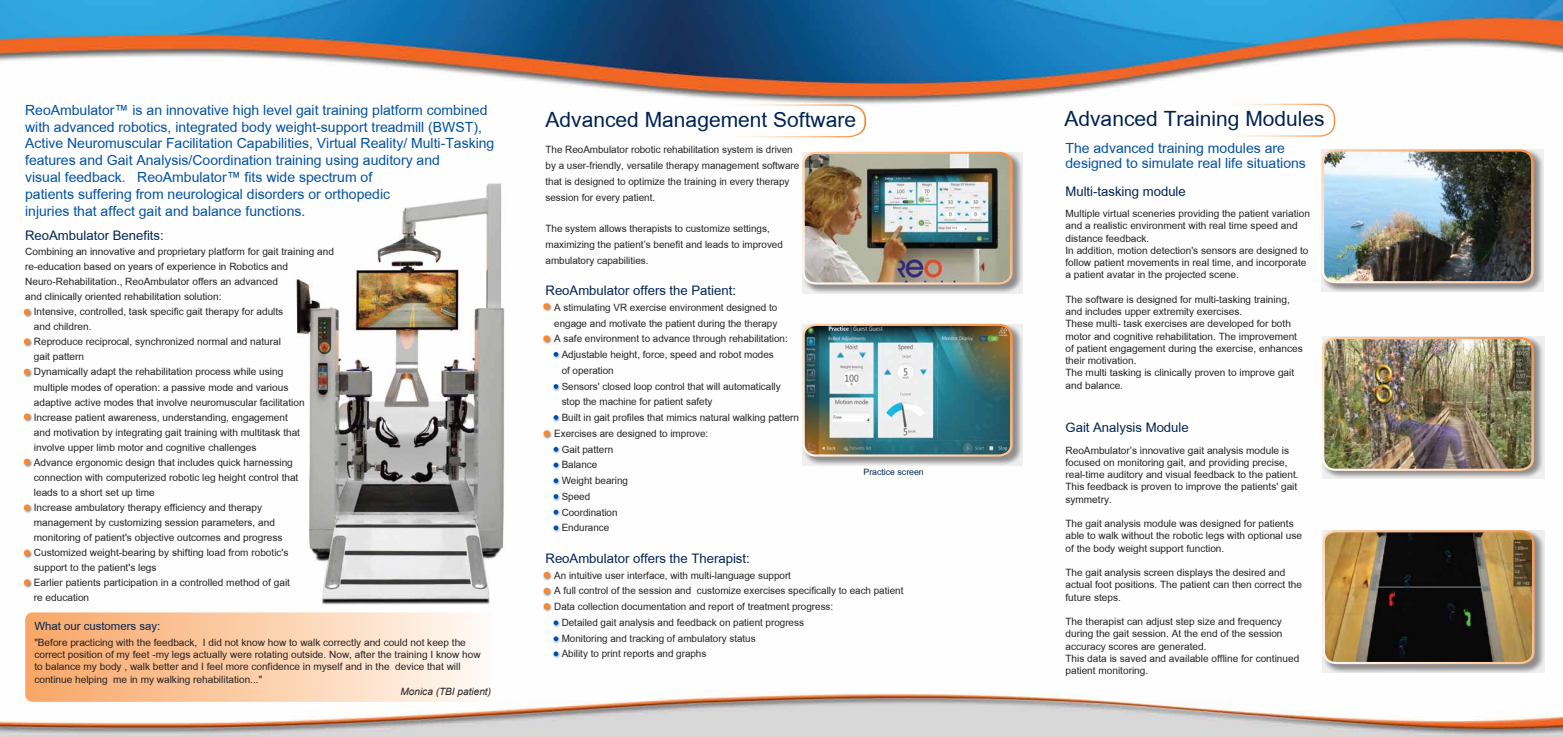
<style>
.page{position:relative;width:1563px;height:737px;background:#fff}
.page>*{position:absolute;margin:0;border:0;box-sizing:border-box;transform-origin:0 0}
.t1{font:21px "Arial";color:#002151}
.t2{font:14px/16.8px "Arial";color:#004fa3}
.t3{font:13.12px "Arial";color:#002151}
.t4{font:11.38px "Arial";color:#002151}
.t5{font:10.06px/12.2px "Arial";color:#231f20}
.t6{font:italic 10.06px "Arial";color:#231f20}
.t7{font:8.75px "Arial";color:#002151}
</style>
<div class="page">
<img style="left:0;top:0;width:1563px;height:737px">
<svg style="left:1180px;top:104px;width:155px;height:33px"></svg>
<svg style="left:1321px;top:150px;width:223px;height:142px;background:#bab7b5"></svg>
<img style="left:1321px;top:149px;width:212px;height:134px">
<svg style="left:1322px;top:336px;width:222px;height:143px;background:#c4c1bf"></svg>
<img style="left:1322px;top:337px;width:211px;height:134px">
<svg style="left:1322px;top:530px;width:222px;height:143px;background:#b6b4b2"></svg>
<img style="left:1322px;top:530px;width:212px;height:134px">
<svg style="left:672px;top:104px;width:194px;height:33px"></svg>
<svg style="left:802px;top:152px;width:221px;height:141px;background:#bbb7b5"></svg>
<img style="left:802px;top:152px;width:210px;height:132px">
<svg style="left:802px;top:324px;width:221px;height:141px;background:#bbb7b5"></svg>
<img style="left:802px;top:324px;width:210px;height:132px">
<img style="left:268px;top:176px;width:281px;height:484px">
<div style="left:25px;top:612px;width:471px;height:90px;background:linear-gradient(to right,#f8a564,#fffbf6);border-radius:7px"></div>
<img style="left:0;top:278px;width:63px;height:30px">
<img style="left:0;top:308px;width:63px;height:30px">
<img style="left:0;top:338px;width:63px;height:45px">
<div style="left:24px;top:368px;width:6px;height:7px;background:#f68933;border-radius:50%"></div>
<img style="left:0;top:383px;width:63px;height:45px">
<div style="left:24px;top:413px;width:6px;height:7px;background:#f68933;border-radius:50%"></div>
<img style="left:0;top:428px;width:63px;height:46px">
<div style="left:24px;top:458px;width:6px;height:7px;background:#f68933;border-radius:50%"></div>
<img style="left:0;top:474px;width:63px;height:45px">
<div style="left:24px;top:504px;width:6px;height:7px;background:#f68933;border-radius:50%"></div>
<img style="left:0;top:519px;width:63px;height:29px">
<img style="left:0;top:548px;width:63px;height:70px">
<svg style="left:24px;top:579px;width:6px;height:6px"></svg>
<img style="left:523px;top:389px;width:67px;height:43px">
<img style="left:523px;top:321px;width:67px;height:68px">
<img style="left:582px;top:432px;width:8px;height:15px">
<img style="left:582px;top:447px;width:8px;height:16px">
<img style="left:523px;top:463px;width:67px;height:16px">
<img style="left:523px;top:479px;width:67px;height:15px">
<img style="left:523px;top:494px;width:67px;height:68px">
<svg style="left:553px;top:525px;width:5px;height:5px"></svg>
<img style="left:582px;top:589px;width:8px;height:16px">
<img style="left:582px;top:605px;width:8px;height:15px">
<img style="left:523px;top:620px;width:67px;height:68px">
<svg style="left:553px;top:651px;width:5px;height:5px"></svg>
<img style="left:513px;top:272px;width:69px;height:33px">
<svg style="left:543px;top:303px;width:6px;height:2px"></svg>
<img style="left:513px;top:305px;width:69px;height:69px">
<svg style="left:543px;top:335px;width:6px;height:6px"></svg>
<img style="left:513px;top:400px;width:69px;height:69px">
<div style="left:543px;top:430px;width:7px;height:6px;background:#f68933;border-radius:50%"></div>
<img style="left:513px;top:541px;width:69px;height:16px">
<img style="left:513px;top:557px;width:69px;height:15px">
<img style="left:513px;top:572px;width:69px;height:70px">
<div style="left:543px;top:603px;width:7px;height:6px;background:#f68933;border-radius:50%"></div>
<p class="t2" style="left:25px;top:101px;width:471px">ReoAmbulator™ is an innovative high level gait training platform combined with advanced robotics, integrated body weight-support treadmill (BWST), Active Neuromuscular Facilitation Capabilities, Virtual Reality/ Multi-Tasking features and Gait Analysis/Coordination training using auditory and<br>visual feedback. ReoAmbulator™ fits wide spectrum of<br>patients suffering from neurological disorders or orthopedic<br>injuries that affect gait and balance functions.</p>
<h3 class="t3" style="left:25px;top:226px;width:140px">ReoAmbulator Benefits:</h3>
<p class="t5" style="left:25px;top:244px;width:310px;line-height:15px">Combining an innovative and proprietary platform for gait training and re-education based on years of experience in Robotics and Neuro-Rehabilitation., ReoAmbulator offers an advanced<br>and clinically oriented rehabilitation solution:</p>
<p class="t5" style="left:34px;top:304px;width:251px;line-height:15px;text-indent:-9px">• Intensive, controlled, task specific gait therapy for adults and children.<br>Reproduce reciprocal, synchronized normal and natural gait pattern</p>
<p class="t5" style="left:34px;top:364px;width:272px;line-height:15px;text-indent:-9px">• Dynamically adapt the rehabilitation process while using multiple modes of operation: a passive mode and various adaptive active modes that involve neuromuscular facilitation</p>
<p class="t5" style="left:34px;top:409px;width:268px;line-height:15px;text-indent:-9px">• Increase patient awareness, understanding, engagement and motivation by integrating gait training with multitask that involve upper limb motor and cognitive challenges</p>
<p class="t5" style="left:34px;top:455px;width:266px;line-height:15px;text-indent:-9px">• Advance ergonomic design that includes quick harnessing connection with computerized robotic leg height control that leads to a short set up time</p>
<p class="t5" style="left:34px;top:500px;width:250px;line-height:15px;text-indent:-9px">• Increase ambulatory therapy efficiency and therapy management by customizing session parameters, and monitoring of patient's objective outcomes and progress</p>
<p class="t5" style="left:34px;top:545px;width:256px;line-height:15px;text-indent:-9px">• Customized weight-bearing by shifting load from robotic's support to the patient's legs</p>
<p class="t5" style="left:34px;top:575px;width:258px;line-height:15px;text-indent:-9px">• Earlier patients participation in a controlled method of gait re education</p>
<p class="t4" style="left:34px;top:618px;width:127px">What our customers say:</p>
<p class="t5" style="left:34px;top:636px;width:448px">"Before practicing with the feedback, I did not know how to walk correctly and could not keep the correct position of my feet -my legs actually were rotating outside. Now, after the training I know how to balance my body , walk better and I feel more confidence in myself and in the device that will continue helping me in my walking rehabilitation..."</p>
<p class="t6" style="left:400px;top:684px;width:92px">Monica (TBI patient)</p>
<h1 class="t1" style="left:545px;top:105px;width:312px">Advanced Management Software</h1>
<p class="t5" style="left:545px;top:142px;width:255px;line-height:15.8px">The ReoAmbulator robotic rehabilitation system is driven by a user-friendly, versatile therapy management software that is designed to optimize the training in every therapy session for every patient.</p>
<p class="t5" style="left:545px;top:220px;width:239px;line-height:15.8px">The system allows therapists to customize settings, maximizing the patient’s benefit and leads to improved ambulatory capabilities.</p>
<h3 class="t3" style="left:545px;top:281px;width:192px">ReoAmbulator offers the Patient:</h3>
<p class="t5" style="left:545px;top:299px;width:233px;line-height:15.8px;text-align:right">• A stimulating VR exercise environment designed to engage and motivate the patient during the therapy</p>
<p class="t5" style="left:562px;top:331px;width:239px;line-height:15.8px;text-indent:-16px">• A safe environment to advance through rehabilitation:<br>Adjustable height, force, speed and robot modes<br>of operation<br>Sensors' closed loop control that will automatically stop the machine for patient safety<br>Built in gait profiles that mimics natural walking pattern</p>
<p class="t5" style="left:562px;top:425px;width:148px;line-height:15.8px;text-indent:-16px">• Exercises are designed to improve:<br>Gait pattern<br>Balance<br>Weight bearing<br>Speed<br>Coordination<br>Endurance</p>
<h3 class="t3" style="left:545px;top:549px;width:206px">ReoAmbulator offers the Therapist:</h3>
<p class="t5" style="left:545px;top:569px;width:247px">• An intuitive user interface, with multi-language support</p>
<p class="t5" style="left:545px;top:584px;width:359px">• A full control of the session and customize exercises specifically to each patient</p>
<p class="t5" style="left:562px;top:598px;width:273px;line-height:15.8px;text-indent:-16px">• Data collection documentation and report of treatment progress:<br>Detailed gait analysis and feedback on patient progress Monitoring and tracking of ambulatory status<br>Ability to print reports and graphs</p>
<p class="t7" style="left:863px;top:466px;width:62px">Practice screen</p>
<h1 class="t1" style="left:1064px;top:104px;width:262px">Advanced Training Modules</h1>
<h2 class="t2" style="left:1065px;top:141px;width:242px;line-height:14.9px">The advanced training modules are designed to simulate real life situations</h2>
<h3 class="t3" style="left:1065px;top:182px;width:122px">Multi-tasking module</h3>
<p class="t5" style="left:1065px;top:207px;width:246px">Multiple virtual sceneries providing the patient variation and a realistic environment with real time speed and distance feedback.<br>In addition, motion detection's sensors are designed to follow patient movements in real time, and incorporate a patient avatar in the projected scene.</p>
<p class="t5" style="left:1065px;top:293px;width:239px">The software is designed for multi-tasking training, and includes upper extremity exercises.<br>These multi- task exercises are developed for both motor and cognitive rehabilitation. The improvement of patient engagement during the exercise, enhances their motivation.<br>The multi tasking is clinically proven to improve gait and balance.</p>
<h3 class="t3" style="left:1065px;top:419px;width:125px">Gait Analysis Module</h3>
<p class="t5" style="left:1065px;top:444px;width:235px">ReoAmbulator’s innovative gait analysis module is focused on monitoring gait, and providing precise, real-time auditory and visual feedback to the patient.<br>This feedback is proven to improve the patients' gait symmetry.</p>
<p class="t5" style="left:1065px;top:517px;width:238px">The gait analysis module was designed for patients able to walk without the robotic legs with optional use of the body weight support function.</p>
<p class="t5" style="left:1065px;top:566px;width:238px">The gait analysis screen displays the desired and actual foot positions. The patient can then correct the future steps.</p>
<p class="t5" style="left:1065px;top:615px;width:235px">The therapist can adjust step size and frequency during the gait session. At the end of the session accuracy scores are generated.<br>This data is saved and available offline for continued patient monitoring.</p>
</div>
